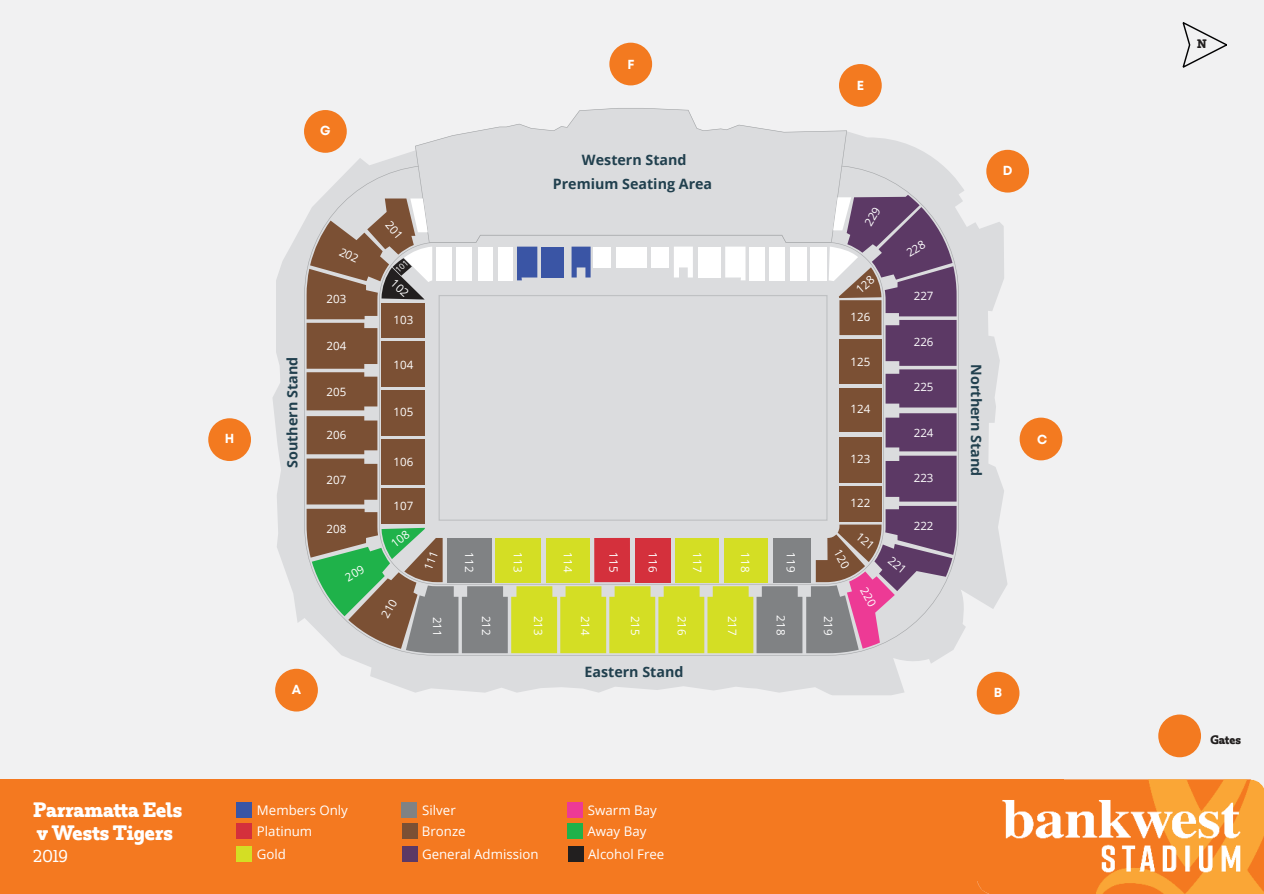
<style>
.page{position:relative;width:1264px;height:894px;background:#fff}
.page>*{position:absolute;margin:0;border:0;box-sizing:border-box;transform-origin:0 0}
.t1{font:700 19.5px/23.4px "Bankwest Serif";letter-spacing:-.01em;color:#fff}
.t2{font:16.65px "Bankwest Serif";color:#fff}
.t3{font:700 14.25px "Open Sans";color:#21404e}
.t4{font:13.2px/21.8px "Open Sans";color:#fff}
.t5{font:700 13.05px "Mont";color:#fff}
.t6{font:11.55px "Open Sans";color:#fff}
.t7{font:700 11.55px "Bankwest Serif";letter-spacing:-.025em;color:#221f1f}
</style>
<div class="page">
<div style="left:0;top:0;width:1264px;height:790px;background:#f1f1f2"></div>
<div style="left:0;top:779px;width:1063px;height:115px;background:#f47920"></div>
<img style="left:977px;top:779px;width:287px;height:114px">
<svg style="left:272px;top:110px;width:735px;height:585px;fill:#dbdcde"></svg>
<svg style="left:304px;top:165px;width:655px;height:490px;background:#d9dada"></svg>
<svg style="left:415px;top:108px;width:432px;height:87px;fill:#dbdcde"></svg>
<div style="left:839px;top:64px;width:42px;height:43px;background:#f37a20;border-radius:50%"></div>
<div style="left:609px;top:43px;width:43px;height:42px;background:#f37a20;border-radius:50%"></div>
<div style="left:986px;top:150px;width:43px;height:42px;background:#f37a20;border-radius:50%"></div>
<div style="left:1019px;top:417px;width:43px;height:43px;background:#f37a20;border-radius:50%"></div>
<div style="left:976px;top:671px;width:43px;height:43px;background:#f37a20;border-radius:50%"></div>
<div style="left:275px;top:668px;width:43px;height:43px;background:#f37a20;border-radius:50%"></div>
<div style="left:208px;top:418px;width:43px;height:43px;background:#f37a20;border-radius:50%"></div>
<div style="left:304px;top:110px;width:43px;height:43px;background:#f37a20;border-radius:50%"></div>
<div style="left:1158px;top:714px;width:43px;height:43px;background:#f37a20;border-radius:50%"></div>
<svg style="left:1182px;top:22px;width:45px;height:46px"></svg>
<div style="left:236px;top:802px;width:15px;height:16px;background:#3a55a5"></div>
<div style="left:236px;top:823px;width:15px;height:16px;background:#d4303c"></div>
<div style="left:236px;top:846px;width:15px;height:15px;background:#d4de24"></div>
<div style="left:401px;top:802px;width:16px;height:15px;background:#808284"></div>
<div style="left:402px;top:823px;width:15px;height:16px;background:#7b5034"></div>
<div style="left:567px;top:802px;width:15px;height:15px;background:#ed3a95"></div>
<div style="left:567px;top:823px;width:16px;height:16px;background:#1fb24a"></div>
<div style="left:402px;top:846px;width:15px;height:15px;background:#5c3965"></div>
<div style="left:568px;top:846px;width:16px;height:15px;background:#221f1f"></div>
<svg style="left:307px;top:195px;width:649px;height:458px;background:#b9afa2"></svg>
<h1 class="t1" style="left:33px;top:798px;width:151px">Parramatta Eels v Wests Tigers</h1>
<h2 class="t2" style="left:33px;top:846px;width:36px">2019</h2>
<p class="t5" style="left:225px;top:433px;width:11px">H</p>
<p class="t5" style="left:320px;top:125px;width:12px">G</p>
<p class="t3" style="left:287px;top:468px;width:112px;rotate:-90deg">Southern Stand</p>
<p class="t6" style="left:326px;top:294px;width:21px">203</p>
<p class="t6" style="left:326px;top:341px;width:21px">204</p>
<p class="t6" style="left:326px;top:387px;width:21px">205</p>
<p class="t6" style="left:326px;top:430px;width:21px">206</p>
<p class="t6" style="left:326px;top:475px;width:21px">207</p>
<p class="t6" style="left:326px;top:524px;width:21px">208</p>
<p class="t5" style="left:292px;top:684px;width:11px">A</p>
<p class="t5" style="left:627px;top:59px;width:9px">F</p>
<p class="t3" style="left:582px;top:154px;width:106px">Western Stand</p>
<p class="t3" style="left:553px;top:178px;width:161px">Premium Seating Area</p>
<p class="t5" style="left:856px;top:80px;width:9px">E</p>
<p class="t6" style="left:393px;top:315px;width:21px">103</p>
<p class="t6" style="left:850px;top:313px;width:21px">126</p>
<p class="t6" style="left:393px;top:360px;width:21px">104</p>
<p class="t6" style="left:850px;top:357px;width:21px">125</p>
<p class="t6" style="left:393px;top:407px;width:21px">105</p>
<p class="t6" style="left:850px;top:404px;width:21px">124</p>
<p class="t6" style="left:393px;top:457px;width:21px">106</p>
<p class="t6" style="left:393px;top:501px;width:21px">107</p>
<p class="t6" style="left:850px;top:454px;width:21px">123</p>
<p class="t6" style="left:850px;top:498px;width:21px">122</p>
<p class="t6" style="left:474px;top:552px;width:21px;rotate:90deg">112</p>
<p class="t6" style="left:522px;top:552px;width:21px;rotate:90deg">113</p>
<p class="t6" style="left:572px;top:552px;width:21px;rotate:90deg">114</p>
<p class="t6" style="left:618px;top:552px;width:21px;rotate:90deg">115</p>
<p class="t6" style="left:657px;top:552px;width:21px;rotate:90deg">116</p>
<p class="t6" style="left:702px;top:552px;width:21px;rotate:90deg">117</p>
<p class="t6" style="left:750px;top:552px;width:21px;rotate:90deg">118</p>
<p class="t6" style="left:795px;top:552px;width:21px;rotate:90deg">119</p>
<p class="t6" style="left:442px;top:617px;width:21px;rotate:90deg">211</p>
<p class="t6" style="left:491px;top:615px;width:21px;rotate:90deg">212</p>
<p class="t6" style="left:543px;top:615px;width:21px;rotate:90deg">213</p>
<p class="t6" style="left:590px;top:615px;width:21px;rotate:90deg">214</p>
<p class="t6" style="left:640px;top:615px;width:21px;rotate:90deg">215</p>
<p class="t6" style="left:686px;top:615px;width:21px;rotate:90deg">216</p>
<p class="t6" style="left:737px;top:616px;width:21px;rotate:90deg">217</p>
<p class="t6" style="left:785px;top:615px;width:21px;rotate:90deg">218</p>
<p class="t6" style="left:833px;top:615px;width:21px;rotate:90deg">219</p>
<p class="t3" style="left:584px;top:665px;width:101px">Eastern Stand</p>
<p class="t4" style="left:257px;top:800px;width:92px">Members Only<br>Platinum<br>Gold</p>
<p class="t4" style="left:422px;top:800px;width:45px;line-height:21.3px">Silver<br>Bronze</p>
<p class="t4" style="left:587px;top:800px;width:71px;line-height:21.3px">Swarm Bay<br>Away Bay</p>
<p class="t4" style="left:422px;top:844px;width:118px">General Admission</p>
<p class="t4" style="left:588px;top:844px;width:78px">Alcohol Free</p>
<p class="t5" style="left:1003px;top:165px;width:11px">D</p>
<p class="t6" style="left:914px;top:291px;width:21px">227</p>
<p class="t6" style="left:914px;top:337px;width:21px">226</p>
<p class="t6" style="left:914px;top:382px;width:21px">225</p>
<p class="t6" style="left:914px;top:428px;width:21px">224</p>
<p class="t6" style="left:914px;top:473px;width:21px">223</p>
<p class="t6" style="left:914px;top:521px;width:21px">222</p>
<p class="t3" style="left:982px;top:364px;width:113px;rotate:90deg">Northern Stand</p>
<p class="t5" style="left:1037px;top:434px;width:12px">C</p>
<p class="t5" style="left:994px;top:687px;width:10px">B</p>
<p class="t7" style="left:1197px;top:37px;width:11px">N</p>
<p class="t7" style="left:1210px;top:733px;width:32px">Gates</p>
</div>
